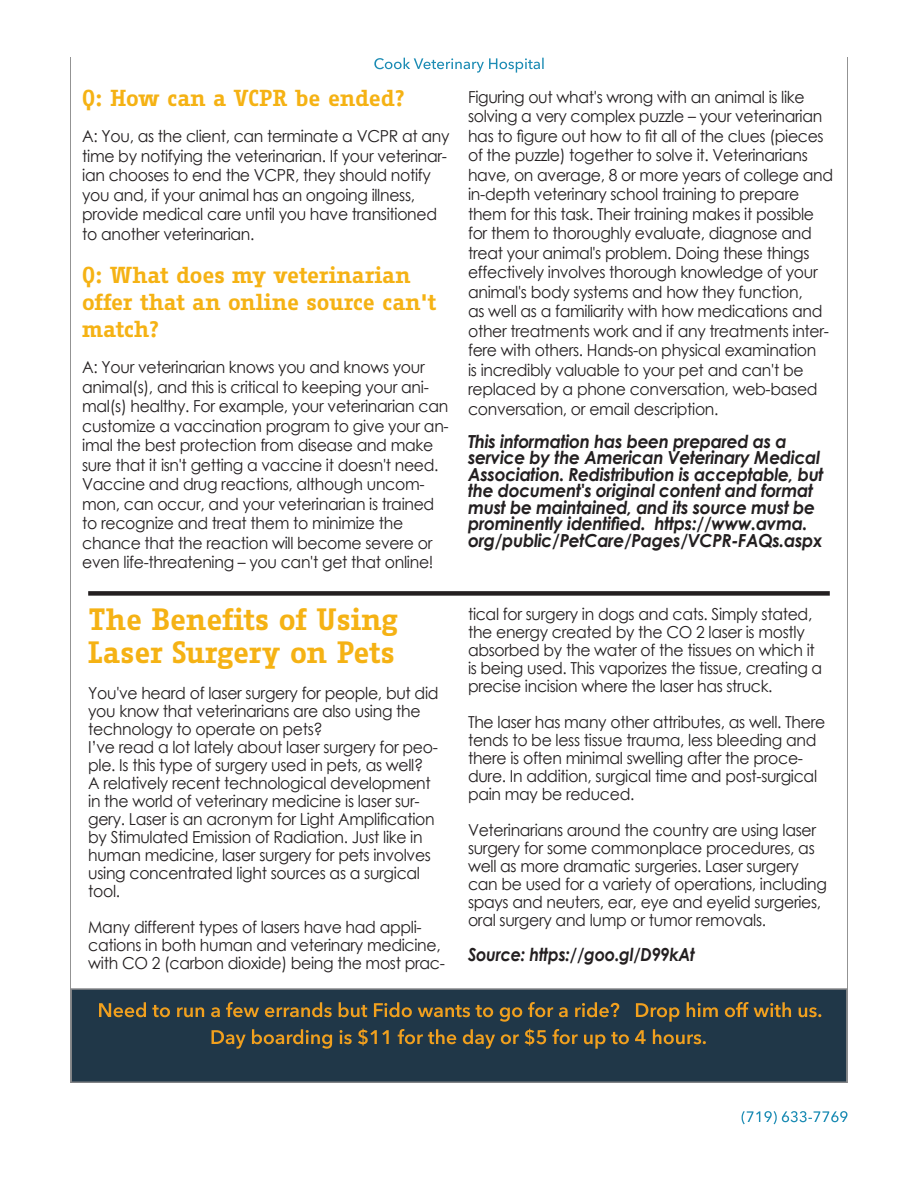
<style>
.page{position:relative;width:918px;height:1188px;background:#fff}
.page>*{position:absolute;margin:0;border:0;box-sizing:border-box;transform-origin:0 0}
.t1{font:700 30px "Fago Office Serif";letter-spacing:-.01em;color:#f5b214}
.t2{font:700 22.5px/27px "Fago Office Serif";letter-spacing:-.01em;color:#f5b214}
.t3{font:italic 700 18px/16.5px "Century Gothic";letter-spacing:-.02em;color:#231f20;scale:.95 1}
.t4{font:italic 700 18px "Century Gothic";letter-spacing:-.02em;color:#231f20;scale:.9 1}
.t5{font:16.5px/19.5px "Century Gothic";letter-spacing:-.02em;color:#231f20;scale:.95 1}
</style>
<div class="page">
<svg style="left:374px;top:58px;width:170px;height:15px"></svg>
<svg style="left:742px;top:1111px;width:105px;height:13px"></svg>
<hr style="left:847px;top:57px;width:1px;height:1026px;background:#939393">
<hr style="left:70px;top:57px;width:1px;height:1026px;background:#939393">
<div style="left:71px;top:989px;width:776px;height:93px;background:#203748"></div>
<div style="left:70px;top:988px;width:778px;height:95px;border:2px solid #818386"></div>
<svg style="left:99px;top:1002px;width:722px;height:20px"></svg>
<svg style="left:212px;top:1029px;width:494px;height:20px"></svg>
<div style="left:88px;top:591px;width:742px;height:5px;background:#231f20"></div>
<p class="t2" style="left:82px;top:85px;width:324px">Q: How can a VCPR be ended?</p>
<p class="t5" style="left:82px;top:127px;width:388px">A: You, as the client, can terminate a VCPR at any time by notifying the veterinarian. If your veterinar&shy;ian chooses to end the VCPR, they should notify you and, if your animal has an ongoing illness, provide medical care until you have transitioned to another veterinarian.</p>
<p class="t2" style="left:82px;top:262px;width:356px">Q: What does my veterinarian offer that an online source can't match?</p>
<p class="t5" style="left:82px;top:358px;width:387px">A: Your veterinarian knows you and knows your animal(s), and this is critical to keeping your ani&shy;mal(s) healthy. For example, your veterinarian can customize a vaccination program to give your an&shy;imal the best protection from disease and make sure that it isn't getting a vaccine it doesn't need.<br>Vaccine and drug reactions, although uncom&shy;mon, can occur, and your veterinarian is trained to recognize and treat them to minimize the chance that the reaction will become severe or even life-threatening – you can't get that online!</p>
<p class="t1" style="left:88px;top:602px;width:311px">The Benefits of Using</p>
<p class="t1" style="left:88px;top:635px;width:308px">Laser Surgery on Pets</p>
<p class="t5" style="left:88px;top:683px;width:370px;line-height:18px">You've heard of laser surgery for people, but did you know that veterinarians are also using the technology to operate on pets?</p>
<p class="t5" style="left:88px;top:737px;width:370px;line-height:18px">I’ve read a lot lately about laser surgery for peo&shy;ple. Is this type of surgery used in pets, as well?</p>
<p class="t5" style="left:88px;top:773px;width:366px;line-height:18px">A relatively recent technological development in the world of veterinary medicine is laser sur&shy;gery. Laser is an acronym for Light Amplification by Stimulated Emission of Radiation. Just like in human medicine, laser surgery for pets involves using concentrated light sources as a surgical tool.</p>
<p class="t5" style="left:88px;top:917px;width:377px;line-height:18px">Many different types of lasers have had appli&shy;cations in both human and veterinary medicine, with CO 2 (carbon dioxide) being the most prac-</p>
<p class="t5" style="left:468px;top:87px;width:386px">Figuring out what's wrong with an animal is like solving a very complex puzzle – your veterinarian has to figure out how to fit all of the clues (pieces of the puzzle) together to solve it. Veterinarians have, on average, 8 or more years of college and in-depth veterinary school training to prepare them for this task. Their training makes it possible for them to thoroughly evaluate, diagnose and treat your animal's problem. Doing these things effectively involves thorough knowledge of your animal's body systems and how they function,<br>as well as a familiarity with how medications and other treatments work and if any treatments inter&shy;fere with others. Hands-on physical examination<br>is incredibly valuable to your pet and can't be replaced by a phone conversation, web-based conversation, or email description.</p>
<p class="t3" style="left:468px;top:432px;width:376px">This information has been prepared as a service by the American Veterinary Medical Association. Redistribution is acceptable, but the document's original content and format must be maintained, and its source must be prominently identified. https://www.avma. org/public/PetCare/Pages/VCPR-FAQs.aspx</p>
<p class="t5" style="left:468px;top:605px;width:374px;line-height:18px">tical for surgery in dogs and cats. Simply stated, the energy created by the CO 2 laser is mostly absorbed by the water of the tissues on which it is being used. This vaporizes the tissue, creating a precise incision where the laser has struck.</p>
<p class="t5" style="left:468px;top:713px;width:378px;line-height:18px">The laser has many other attributes, as well. There tends to be less tissue trauma, less bleeding and there is often minimal swelling after the proce&shy;dure. In addition, surgical time and post-surgical pain may be reduced.</p>
<p class="t5" style="left:468px;top:821px;width:379px;line-height:18px">Veterinarians around the country are using laser surgery for some commonplace procedures, as well as more dramatic surgeries. Laser surgery can be used for a variety of operations, including spays and neuters, ear, eye and eyelid surgeries, oral surgery and lump or tumor removals.</p>
<p class="t4" style="left:468px;top:941px;width:254px">Source: https://goo.gl/D99kAt</p>
</div>
